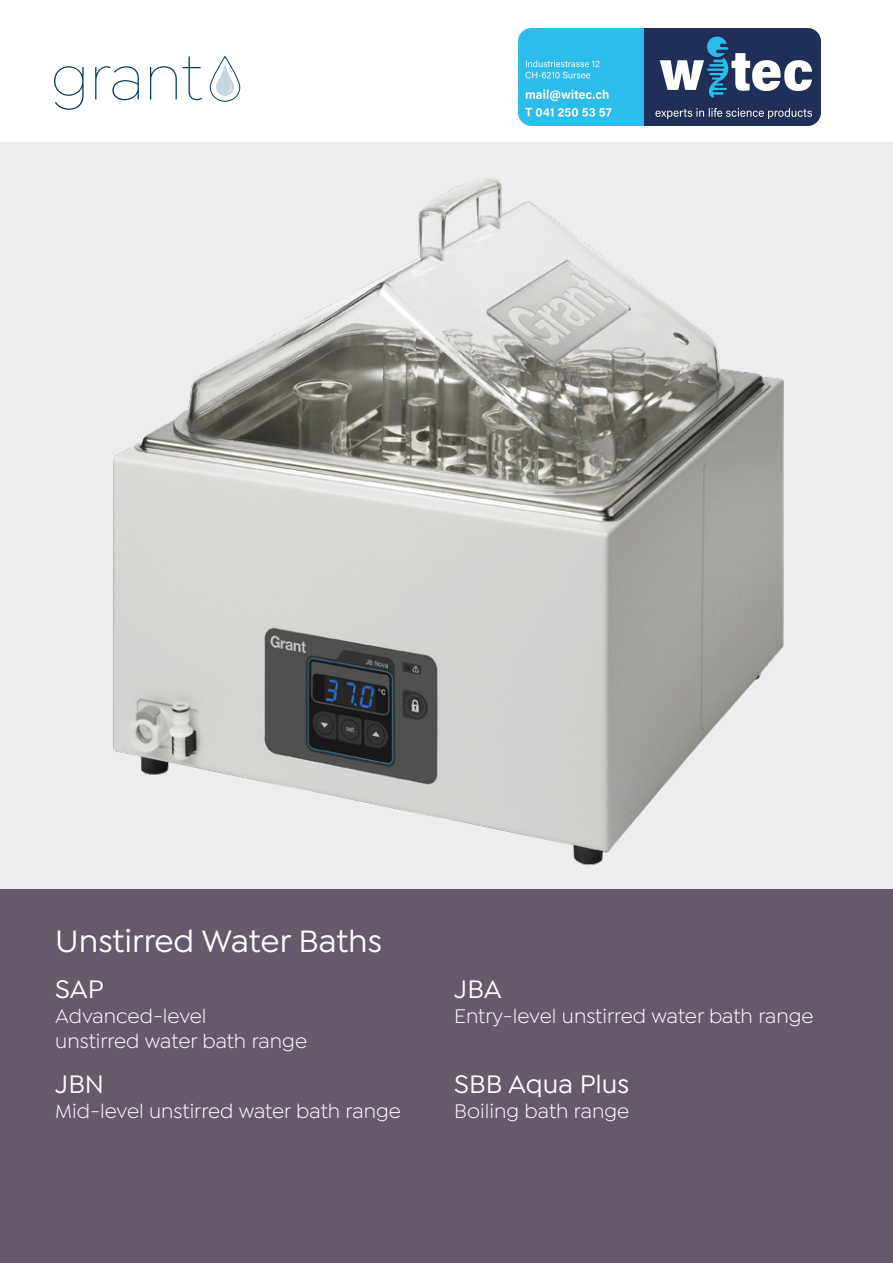
<style>
.page{position:relative;width:893px;height:1263px;background:#fff}
.page>*{position:absolute;margin:0;border:0;box-sizing:border-box;transform-origin:0 0}
.t1{font:500 33px "Isidora Sans";color:#fff}
.t2{font:500 27px "Isidora Sans";color:#fff}
.t3{font:21px/25.2px "Isidora Sans";color:#fff}
</style>
<div class="page">
<div style="left:0;top:142px;width:893px;height:801px;background:#ebedee"></div>
<img style="left:58px;top:178px;width:777px;height:712px">
<svg style="left:209px;top:56px;width:31px;height:46px"></svg>
<svg style="left:54px;top:66px;width:30px;height:44px"></svg>
<svg style="left:95px;top:66px;width:44px;height:34px"></svg>
<svg style="left:150px;top:56px;width:52px;height:44px"></svg>
<div style="left:0;top:890px;width:893px;height:373px;background:#66596c"></div>
<img style="left:518px;top:29px;width:302px;height:96px">
<h1 class="t1" style="left:55px;top:923px;width:328px">Unstirred Water Baths</h1>
<p class="t2" style="left:55px;top:973px;width:50px">SAP</p>
<p class="t3" style="left:55px;top:1003px;width:253px">Advanced-level<br>unstirred water bath range</p>
<p class="t2" style="left:55px;top:1069px;width:50px">JBN</p>
<p class="t3" style="left:55px;top:1099px;width:347px">Mid-level unstirred water bath range</p>
<p class="t2" style="left:454px;top:973px;width:49px">JBA</p>
<p class="t3" style="left:454px;top:1003px;width:361px">Entry-level unstirred water bath range</p>
<p class="t2" style="left:454px;top:1069px;width:176px">SBB Aqua Plus</p>
<p class="t3" style="left:454px;top:1099px;width:176px">Boiling bath range</p>
</div>
